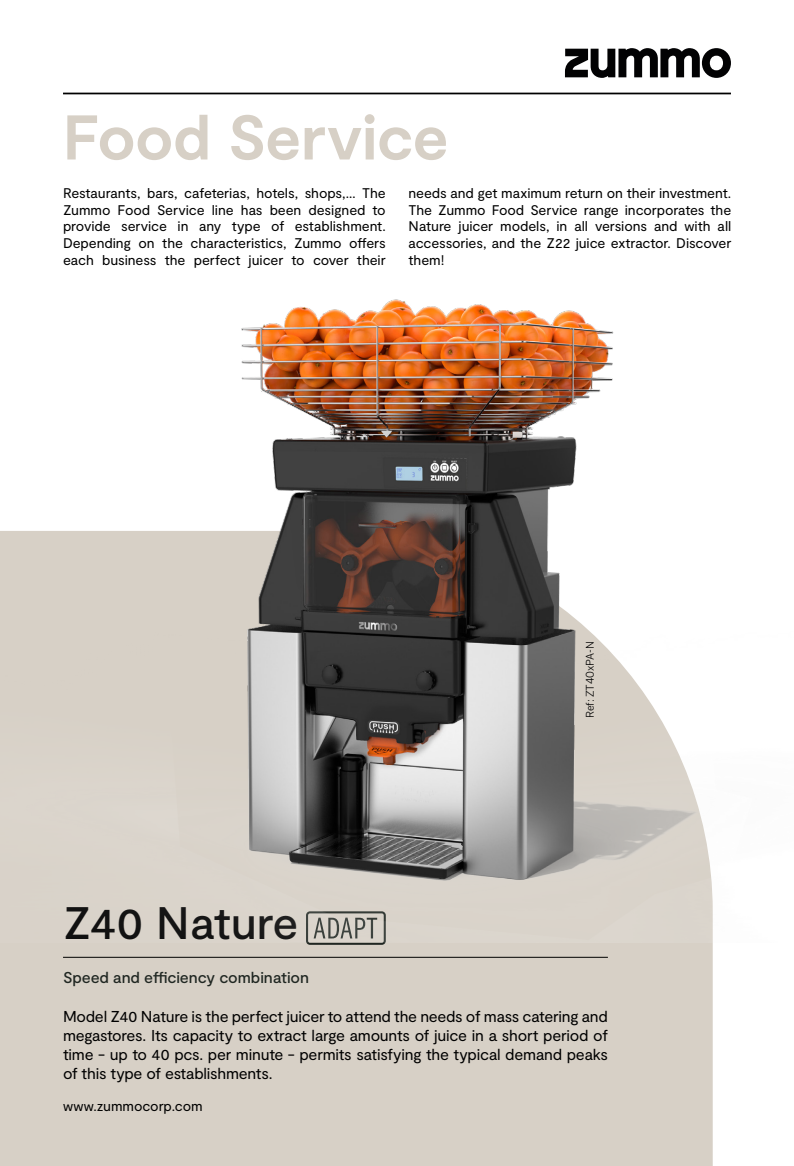
<style>
.page{position:relative;width:794px;height:1166px;background:#fff}
.page>*{position:absolute;margin:0;border:0;box-sizing:border-box;transform-origin:0 0}
.t1{font:700 63px "Moderat";letter-spacing:-.01em;color:#d7d0c6}
.t2{font:500 45.5px "Moderat";letter-spacing:-.005em;color:#000}
.t3{font:15.75px/18.9px "Moderat";letter-spacing:-.015em;color:#000;text-align:justify}
.t4{font:500 15.75px "Moderat";letter-spacing:-.005em;color:#202722}
.t5{font:14px/16.8px "Moderat";letter-spacing:-.01em;color:#000;text-align:justify}
.t6{font:10.5px "Benton Sans";color:#000}
</style>
<div class="page">
<div style="left:0;top:942px;width:712px;height:224px;background:#d7d0c6"></div>
<hr style="left:63px;top:93px;width:668px;height:1px;background:#000">
<svg style="left:565px;top:48px;width:166px;height:30px"></svg>
<hr style="left:63px;top:957px;width:545px;height:1px;background:#000">
<svg style="left:306px;top:942px;width:80px;height:3px"></svg>
<img style="left:0;top:299px;width:713px;height:643px">
<h1 class="t1" style="left:63px;top:101px;width:387px">Food Service</h1>
<p class="t5" style="left:63px;top:185px;width:324px">Restaurants, bars, cafeterias, hotels, shops,… The Zummo Food Service line has been designed to provide service in any type of establishment.<br>Depending on the characteristics, Zummo offers each business the perfect juicer to cover their</p>
<p class="t5" style="left:408px;top:185px;width:324px">needs and get maximum return on their investment.<br>The Zummo Food Service range incorporates the Nature juicer models, in all versions and with all accessories, and the Z22 juice extractor. Discover them!</p>
<h2 class="t2" style="left:63px;top:897px;width:237px">Z40 Nature</h2>
<p class="t6" style="left:584px;top:718px;width:78px;rotate:-90deg">Ref: ZT40xPA-N</p>
<p class="t4" style="left:63px;top:968px;width:248px">Speed and efficiency combination</p>
<p class="t3" style="left:63px;top:1007px;width:546px">Model Z40 Nature is the perfect juicer to attend the needs of mass catering and megastores. Its capacity to extract large amounts of juice in a short period of time - up to 40 pcs. per minute - permits satisfying the typical demand peaks of this type of establishments.</p>
<p class="t5" style="left:63px;top:1098px;width:141px">www.zummocorp.com</p>
</div>
